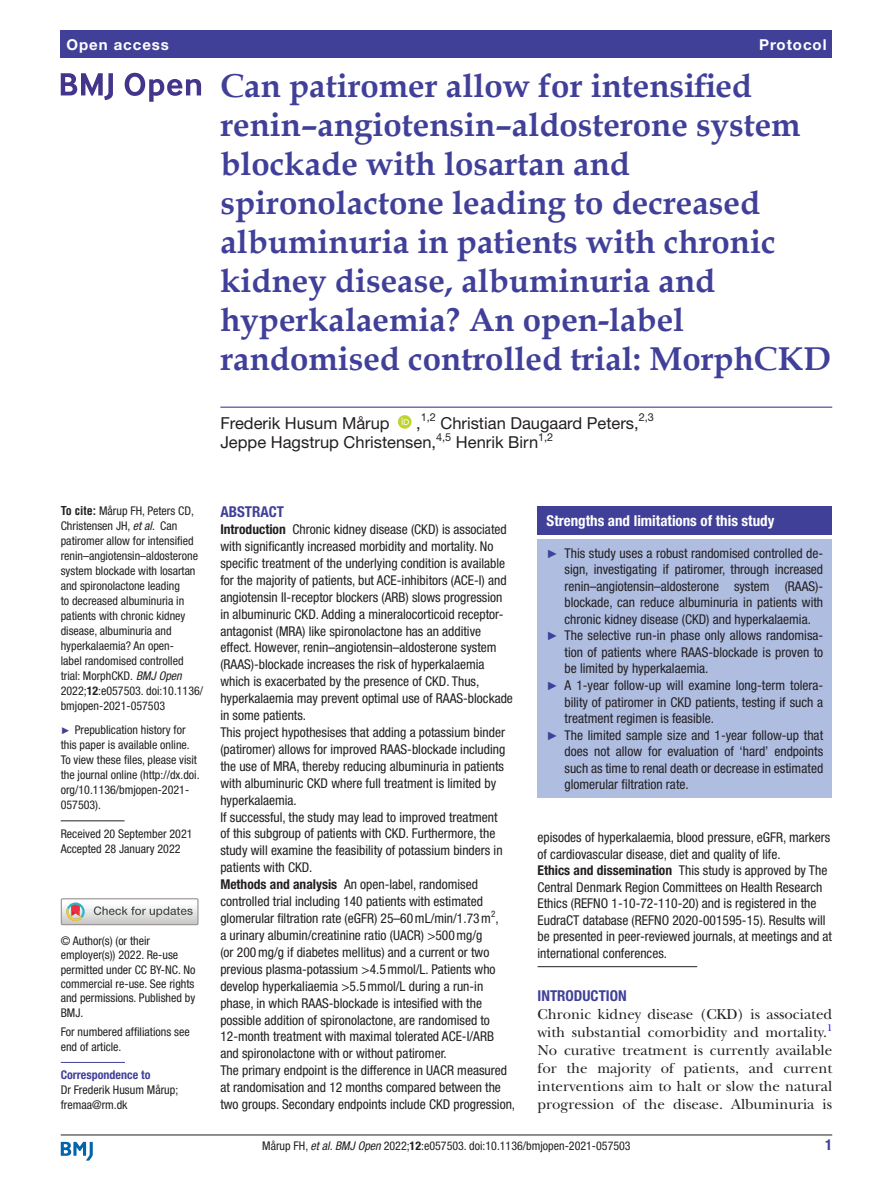
<style>
.page{position:relative;width:893px;height:1191px;background:#fff}
.page>*{position:absolute;margin:0;border:0;box-sizing:border-box;transform-origin:0 0}
.t1{font:700 33px/39px "Book Antiqua";color:#414099}
.t2{font:16.5px "Helvetica Neue LT Std";color:#231f20}
.t3{font:15px/18px "New Baskerville";color:#231f20}
.t4{font:700 condensed 15px "Helvetica Neue LT Std";color:#fff}
.t5{font:700 condensed 15px "Helvetica Neue LT Std";color:#414099}
.t6{font:700 15px "Helvetica Neue LT Std";letter-spacing:.065em;color:#fff}
.t7{font:condensed 13.5px/17px "Helvetica Neue LT Std";color:#231f20}
.t8{font:condensed 12px/15px "Helvetica Neue LT Std";color:#231f20}
.t9{font:700 condensed 12px "Helvetica Neue LT Std";color:#414099}
.t10{font:10.95px "Helvetica Neue LT Std";color:#231f20}
.t11{font:9.9px "New Baskerville";color:#00f}
.s1{font-family:"Helvetica LT Std";font-weight:700}
.s2{font-style:italic}
.s3{font-weight:700}
.s4{font-family:"Arial";font-stretch:normal;font-size:9.75px;color:#414099}
.s5{font-family:"Arial";font-stretch:normal;font-size:12px;color:#414099}
</style>
<div class="page">
<hr style="left:61px;top:1134px;width:771px;height:1px;background:#231f20">
<svg style="left:61px;top:1141px;width:32px;height:19px"></svg>
<div style="left:61px;top:31px;width:771px;height:27px;background:#414099"></div>
<hr style="left:220px;top:406px;width:612px;height:2px;background:#414099">
<svg style="left:398px;top:415px;width:13px;height:14px"></svg>
<hr style="left:61px;top:820px;width:64px;height:1px;background:#231f20">
<hr style="left:61px;top:1062px;width:64px;height:1px;background:#414099">
<svg style="left:61px;top:73px;width:52px;height:27px"></svg>
<svg style="left:125px;top:73px;width:76px;height:29px"></svg>
<div style="left:61px;top:898px;width:138px;height:27px;border:1px solid #969090"></div>
<svg style="left:61px;top:898px;width:137px;height:26px"></svg>
<hr style="left:538px;top:966px;width:159px;height:1px;background:#231f20">
<div style="left:538px;top:506px;width:294px;height:29px;background:#414099"></div>
<div style="left:538px;top:539px;width:294px;height:259px;background:#afbde1"></div>
<p class="t6" style="left:66px;top:35px;width:104px">Open access</p>
<p class="t6" style="left:759px;top:35px;width:69px">Protocol</p>
<p class="t1" style="left:220px;top:66px;width:612px">Can patiromer allow for intensified renin–angiotensin–aldosterone system blockade with losartan and spironolactone leading to decreased albuminuria in patients with chronic kidney disease, albuminuria and hyperkalaemia? An open-label randomised controlled trial: MorphCKD</p>
<p class="t2" style="left:220px;top:413px;width:171px">Frederik Husum Mårup</p>
<p class="t2" style="left:416px;top:413px;width:6px">,</p>
<p class="t10" style="left:421px;top:411px;width:17px">1,2</p>
<p class="t2" style="left:440px;top:413px;width:200px">Christian Daugaard Peters,</p>
<p class="t10" style="left:639px;top:411px;width:17px">2,3</p>
<p class="t2" style="left:220px;top:432px;width:217px">Jeppe Hagstrup Christensen,</p>
<p class="t10" style="left:436px;top:430px;width:17px">4,5</p>
<p class="t2" style="left:456px;top:432px;width:84px">Henrik Birn</p>
<p class="t10" style="left:538px;top:430px;width:17px">1,2</p>
<p class="t8" style="left:61px;top:503px;width:144px"><span class="s1">To cite:</span> Mårup FH, Peters CD,<br>Christensen JH, <span class="s2">et al</span>. Can patiromer allow for intensified renin–angiotensin–aldosterone system blockade with losartan and spironolactone leading<br>to decreased albuminuria in patients with chronic kidney disease, albuminuria and hyperkalaemia? An open-<br>label randomised controlled trial: MorphCKD. <span class="s2">BMJ Open<br></span>2022;<span class="s3">12</span>:e057503. doi:10.1136/ bmjopen-2021-057503</p>
<p class="t8" style="left:61px;top:722px;width:140px"><span class="s4">►</span> Prepublication history for this paper is available online.<br>To view these files, please visit the journal online (http://dx.doi. org/10.1136/bmjopen-2021-<br>057503).</p>
<p class="t8" style="left:61px;top:826px;width:133px">Received 20 September 2021<br>Accepted 28 January 2022</p>
<p class="t8" style="left:61px;top:933px;width:136px;line-height:14.4px">© Author(s) (or their employer(s)) 2022. Re-use permitted under CC BY-NC. No commercial re-use. See rights and permissions. Published by<br>BMJ.</p>
<p class="t8" style="left:61px;top:1024px;width:130px">For numbered affiliations see end of article.</p>
<p class="t9" style="left:61px;top:1067px;width:91px">Correspondence to</p>
<p class="t8" style="left:61px;top:1082px;width:119px">Dr Frederik Husum Mårup; fremaa@rm.dk</p>
<p class="t5" style="left:220px;top:503px;width:65px">ABSTRACT</p>
<p class="t7" style="left:220px;top:521px;width:296px"><span class="s3">Introduction</span> Chronic kidney disease (CKD) is associated with significantly increased morbidity and mortality. No specific treatment of the underlying condition is available for the majority of patients, but ACE-inhibitors (ACE-I) and angiotensin II-receptor blockers (ARB) slows progression<br>in albuminuric CKD. Adding a mineralocorticoid receptor&shy;antagonist (MRA) like spironolactone has an additive effect. However, renin–angiotensin–aldosterone system (RAAS)-blockade increases the risk of hyperkalaemia which is exacerbated by the presence of CKD. Thus, hyperkalaemia may prevent optimal use of RAAS-blockade in some patients.<br>This project hypothesises that adding a potassium binder (patiromer) allows for improved RAAS-blockade including the use of MRA, thereby reducing albuminuria in patients with albuminuric CKD where full treatment is limited by hyperkalaemia.<br>If successful, the study may lead to improved treatment<br>of this subgroup of patients with CKD. Furthermore, the study will examine the feasibility of potassium binders in patients with CKD.<br><span class="s3">Methods and analysis</span> An open-label, randomised controlled trial including 140 patients with estimated glomerular filtration rate (eGFR) 25–60mL/min/1.73m<sup>2</sup>,<br>a urinary albumin/creatinine ratio (UACR) &gt;500mg/g<br>(or 200mg/g if diabetes mellitus) and a current or two previous plasma-potassium &gt;4.5mmol/L. Patients who develop hyperkaliaemia &gt;5.5mmol/L during a run-in phase, in which RAAS-blockade is intesified with the possible addition of spironolactone, are randomised to 12-month treatment with maximal tolerated ACE-I/ARB and spironolactone with or without patiromer.<br>The primary endpoint is the difference in UACR measured at randomisation and 12 months compared between the two groups. Secondary endpoints include CKD progression,</p>
<p class="t4" style="left:547px;top:512px;width:229px">Strengths and limitations of this study</p>
<p class="t7" style="left:547px;top:544px;width:278px"><span class="s5">►</span> This study uses a robust randomised controlled de-</p>
<p class="t7" style="left:565px;top:561px;width:260px">sign, investigating if patiromer, through increased</p>
<p class="t7" style="left:565px;top:577px;width:260px">renin–angiotensin–aldosterone system (RAAS)-</p>
<p class="t7" style="left:565px;top:594px;width:260px">blockade, can reduce albuminuria in patients with</p>
<p class="t7" style="left:565px;top:610px;width:248px">chronic kidney disease (CKD) and hyperkalaemia.</p>
<p class="t7" style="left:547px;top:627px;width:278px"><span class="s5">►</span> The selective run-in phase only allows randomisa-</p>
<p class="t7" style="left:565px;top:643px;width:260px">tion of patients where RAAS-blockade is proven to</p>
<p class="t7" style="left:565px;top:660px;width:145px">be limited by hyperkalaemia.</p>
<p class="t7" style="left:547px;top:676px;width:278px"><span class="s5">►</span> A 1-year follow-up will examine long-term tolera-</p>
<p class="t7" style="left:565px;top:693px;width:260px">bility of patiromer in CKD patients, testing if such a</p>
<p class="t7" style="left:565px;top:709px;width:151px">treatment regimen is feasible.</p>
<p class="t7" style="left:547px;top:726px;width:278px"><span class="s5">►</span> The limited sample size and 1-year follow-up that</p>
<p class="t7" style="left:565px;top:742px;width:260px">does not allow for evaluation of ‘hard’ endpoints</p>
<p class="t7" style="left:565px;top:759px;width:260px">such as time to renal death or decrease in estimated</p>
<p class="t7" style="left:565px;top:775px;width:126px">glomerular filtration rate.</p>
<p class="t7" style="left:538px;top:829px;width:296px;line-height:16.5px">episodes of hyperkalaemia, blood pressure, eGFR, markers of cardiovascular disease, diet and quality of life.<br><span class="s3">Ethics and dissemination</span> This study is approved by The Central Denmark Region Committees on Health Research Ethics (REFNO 1-10-72-110-20) and is registered in the EudraCT database (REFNO 2020-001595-15). Results will be presented in peer-reviewed journals, at meetings and at international conferences.</p>
<p class="t5" style="left:538px;top:987px;width:91px">INTRODUCTION</p>
<p class="t3" style="left:538px;top:1005px;width:296px">Chronic kidney disease (CKD) is associated with substantial comorbidity and mortality.</p>
<p class="t11" style="left:827px;top:1021px;width:7px">1</p>
<p class="t3" style="left:538px;top:1041px;width:296px;text-align:justify">No curative treatment is currently available for the majority of patients, and current interventions aim to halt or slow the natural progression of the disease. Albuminuria is</p>
<p class="t8" style="left:262px;top:1137px;width:370px">Mårup FH, <span class="s2">et al</span>. <span class="s2">BMJ Open</span> 2022;<span class="s3">12</span>:e057503. doi:10.1136/bmjopen-2021-057503</p>
<p class="t5" style="left:825px;top:1135px;width:9px">1</p>
</div>
